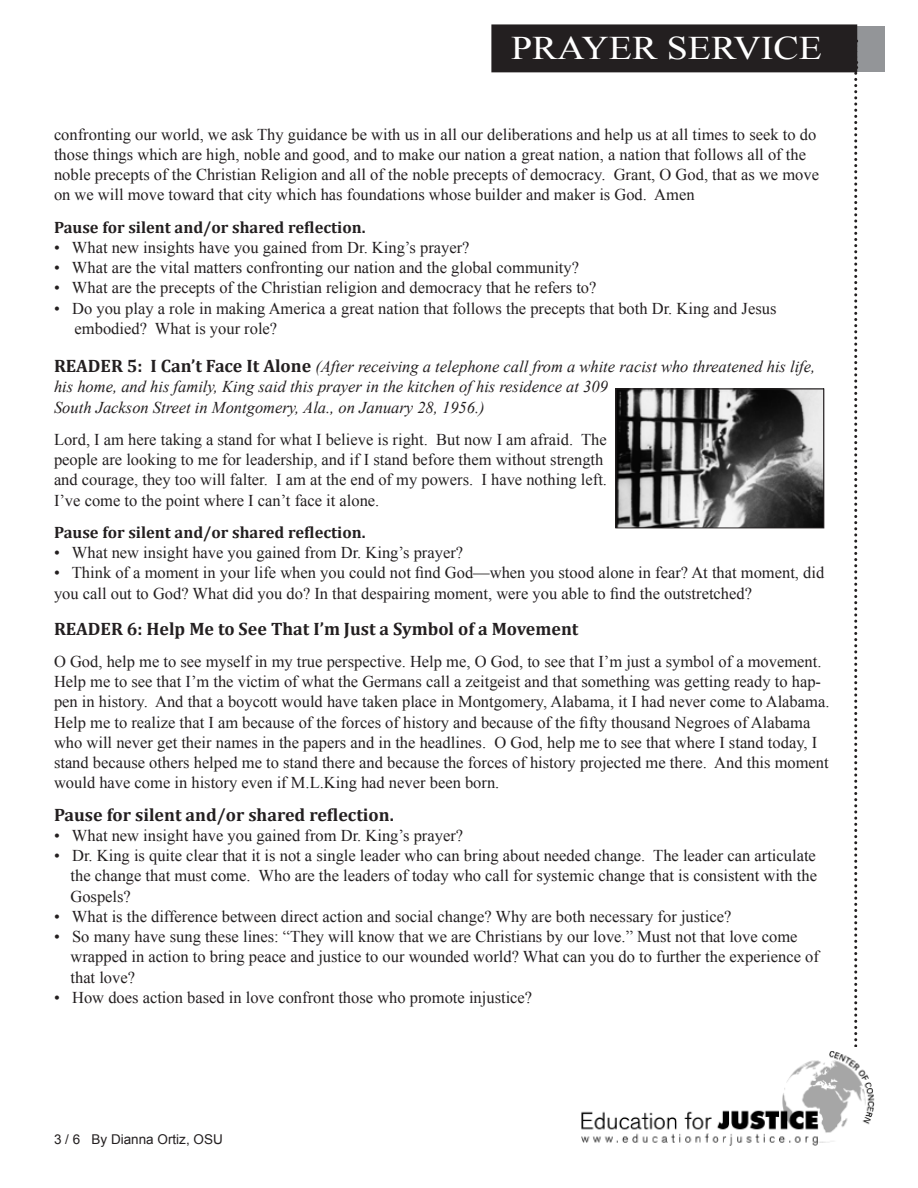
<style>
.page{position:relative;width:918px;height:1188px;background:#fff}
.page>*{position:absolute;margin:0;border:0;box-sizing:border-box;transform-origin:0 0}
.t1{font:33px "Times New Roman";color:#fff;scale:1.15 1}
.t2{font:700 18px "Cambria";color:#231f20}
.t3{font:16.5px/20.2px "Times New Roman";color:#231f20}
.t4{font:italic 16.5px/20.2px "Times New Roman";color:#231f20}
.t5{font:700 16.5px "Cambria";color:#231f20}
.t6{font:13.5px "Arial";color:#231f20}
.s1{font-family:"Cambria";font-weight:700;font-style:normal;font-size:18px}
</style>
<div class="page">
<div style="left:649px;top:26px;width:235px;height:46px;background:#939598"></div>
<div style="left:492px;top:25px;width:364px;height:47px;background:#231f20"></div>
<div style="left:491px;top:24px;width:366px;height:48px;border:2px solid #231f20"></div>
<svg style="left:854px;top:40px;width:3px;height:1007px"></svg>
<img style="left:581px;top:1051px;width:294px;height:95px">
<svg style="left:618px;top:391px;width:204px;height:135px;background:#6a6a6a"></svg>
<div style="left:616px;top:389px;width:208px;height:139px;border:1px solid #231f20"></div>
<h1 class="t1" style="left:511px;top:26px;width:272px">PRAYER SERVICE</h1>
<p class="t3" style="left:54px;top:124px;width:764px">confronting our world, we ask Thy guidance be with us in all our deliberations and help us at all times to seek to do</p>
<p class="t3" style="left:54px;top:144px;width:767px">those things which are high, noble and good, and to make our nation a great nation, a nation that follows all of the noble precepts of the Christian Religion and all of the noble precepts of democracy. Grant, O God, that as we move on we will move toward that city which has foundations whose builder and maker is God. Amen</p>
<p class="t5" style="left:54px;top:217px;width:313px">Pause for silent and/or shared reflection.</p>
<p class="t3" style="left:54px;top:237px;width:417px">• What new insights have you gained from Dr. King’s prayer?</p>
<p class="t3" style="left:54px;top:257px;width:527px">• What are the vital matters confronting our nation and the global community?</p>
<p class="t3" style="left:54px;top:278px;width:544px">• What are the precepts of the Christian religion and democracy that he refers to?</p>
<p class="t3" style="left:54px;top:298px;width:724px">• Do you play a role in making America a great nation that follows the precepts that both Dr. King and Jesus</p>
<p class="t3" style="left:75px;top:318px;width:204px">embodied? What is your role?</p>
<p class="t4" style="left:54px;top:356px;width:763px"><span class="s1">READER 5: I Can’t Face It Alone</span> (After receiving a telephone call from a white racist who threatened his life, his home, and his family, King said this prayer in the kitchen of his residence at 309<br>South Jackson Street in Montgomery, Ala., on January 28, 1956.)</p>
<p class="t3" style="left:54px;top:429px;width:555px">Lord, I am here taking a stand for what I believe is right. But now I am afraid. The people are looking to me for leadership, and if I stand before them without strength and courage, they too will falter. I am at the end of my powers. I have nothing left.<br>I’ve come to the point where I can’t face it alone.</p>
<p class="t5" style="left:54px;top:522px;width:313px">Pause for silent and/or shared reflection.</p>
<p class="t3" style="left:54px;top:542px;width:411px">• What new insight have you gained from Dr. King’s prayer?</p>
<p class="t3" style="left:54px;top:563px;width:772px">• Think of a moment in your life when you could not find God—when you stood alone in fear? At that moment, did you call out to God? What did you do? In that despairing moment, were you able to find the outstretched?</p>
<p class="t2" style="left:54px;top:618px;width:526px">READER 6: Help Me to See That I’m Just a Symbol of a Movement</p>
<p class="t3" style="left:54px;top:651px;width:777px">O God, help me to see myself in my true perspective. Help me, O God, to see that I’m just a symbol of a movement.<br>Help me to see that I’m the victim of what the Germans call a zeitgeist and that something was getting ready to hap&shy;pen in history. And that a boycott would have taken place in Montgomery, Alabama, it I had never come to Alabama.<br>Help me to realize that I am because of the forces of history and because of the fifty thousand Negroes of Alabama who will never get their names in the papers and in the headlines. O God, help me to see that where I stand today, I stand because others helped me to stand there and because the forces of history projected me there. And this moment would have come in history even if M.L.King had never been born.</p>
<p class="t2" style="left:54px;top:804px;width:341px">Pause for silent and/or shared reflection.</p>
<p class="t3" style="left:54px;top:825px;width:411px">• What new insight have you gained from Dr. King’s prayer?</p>
<p class="t3" style="left:54px;top:845px;width:763px">• Dr. King is quite clear that it is not a single leader who can bring about needed change. The leader can articulate</p>
<p class="t3" style="left:70px;top:866px;width:748px">the change that must come. Who are the leaders of today who call for systemic change that is consistent with the</p>
<p class="t3" style="left:70px;top:886px;width:62px">Gospels?</p>
<p class="t3" style="left:54px;top:906px;width:679px">• What is the difference between direct action and social change? Why are both necessary for justice?</p>
<p class="t3" style="left:54px;top:926px;width:745px">• So many have sung these lines: “They will know that we are Christians by our love.” Must not that love come</p>
<p class="t3" style="left:70px;top:947px;width:750px">wrapped in action to bring peace and justice to our wounded world? What can you do to further the experience of</p>
<p class="t3" style="left:70px;top:967px;width:66px">that love?</p>
<p class="t3" style="left:54px;top:987px;width:480px">• How does action based in love confront those who promote injustice?</p>
<p class="t6" style="left:54px;top:1131px;width:170px">3 / 6 By Dianna Ortiz, OSU</p>
</div>
